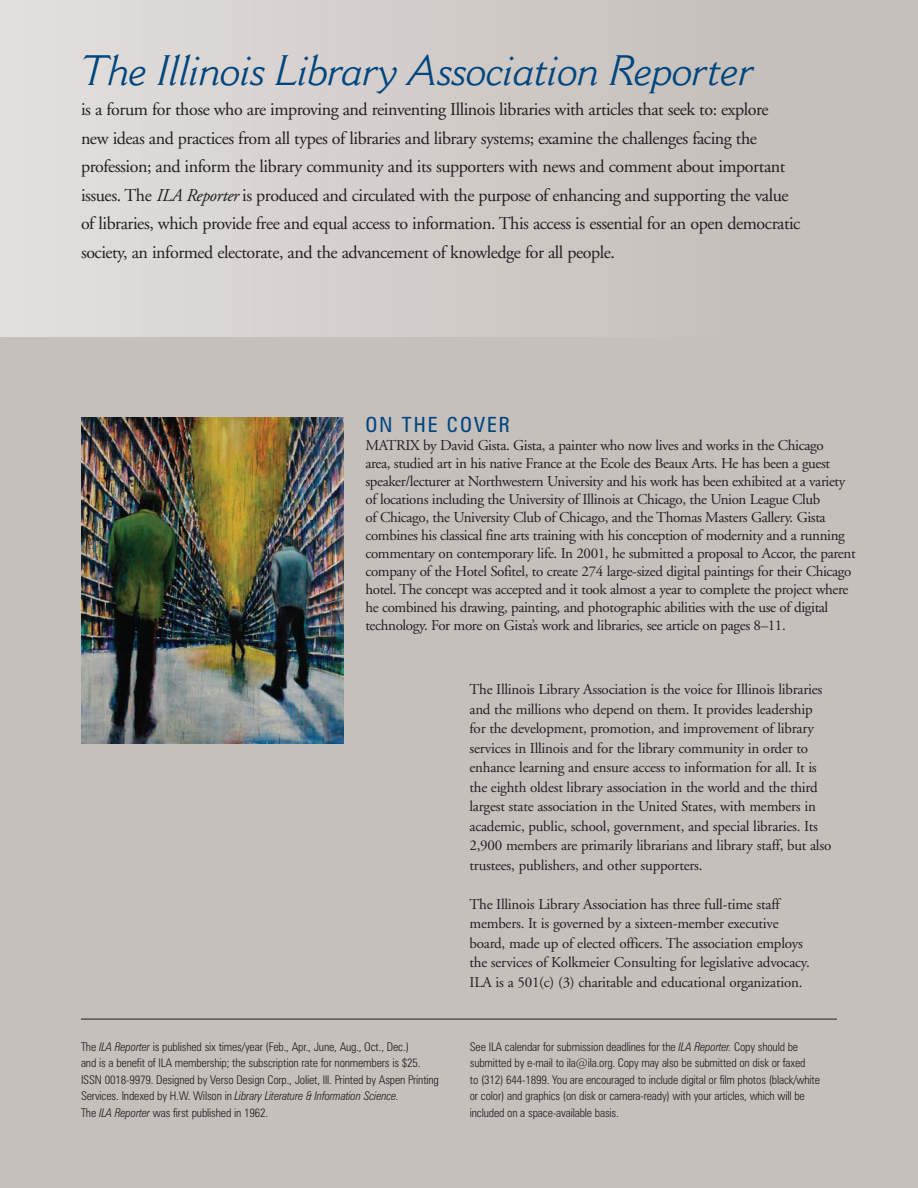
<style>
.page{position:relative;width:918px;height:1188px;background:#c6c0bd}
.page>*{position:absolute;margin:0;border:0;box-sizing:border-box;transform-origin:0 0}
.t1{font:italic 42px "Cantoria";letter-spacing:-.015em;color:#00467f}
.t2{font:condensed 21px "Zurich BT";letter-spacing:.095em;color:#00467f}
.t3{font:18px/28.5px "Adobe Garamond";letter-spacing:-.025em;color:#231f20}
.t4{font:15px/19.5px "Adobe Garamond";letter-spacing:-.025em;color:#231f20}
.t5{font:300 condensed 12px/16.5px "Zurich BT";letter-spacing:-.015em;color:#231f20}
.s1{font-style:italic}
</style>
<div class="page">
<hr style="left:0;top:0;width:4px;height:336px;background:#e4e0de">
<div style="left:11px;top:0;width:15px;height:336px;background:#e3dfdd"></div>
<div style="left:33px;top:0;width:16px;height:336px;background:#e2dedb"></div>
<div style="left:55px;top:0;width:16px;height:336px;background:#e1ddda"></div>
<div style="left:78px;top:0;width:16px;height:336px;background:#e0dcd9"></div>
<div style="left:100px;top:0;width:16px;height:336px;background:#dfdbd8"></div>
<div style="left:123px;top:0;width:15px;height:336px;background:#dedad7"></div>
<div style="left:145px;top:0;width:16px;height:336px;background:#ddd9d7"></div>
<div style="left:167px;top:0;width:16px;height:336px;background:#dcd8d6"></div>
<div style="left:190px;top:0;width:15px;height:336px;background:#dbd7d4"></div>
<div style="left:212px;top:0;width:16px;height:336px;background:#dad6d3"></div>
<div style="left:234px;top:0;width:16px;height:336px;background:#dad5d2"></div>
<div style="left:257px;top:0;width:15px;height:336px;background:#d9d4d1"></div>
<div style="left:279px;top:0;width:16px;height:336px;background:#d8d3d0"></div>
<div style="left:301px;top:0;width:16px;height:336px;background:#d7d2cf"></div>
<div style="left:324px;top:0;width:16px;height:336px;background:#d6d1ce"></div>
<div style="left:346px;top:0;width:16px;height:336px;background:#d5d0cd"></div>
<div style="left:369px;top:0;width:15px;height:336px;background:#d4cfcc"></div>
<div style="left:391px;top:0;width:16px;height:336px;background:#d3cecb"></div>
<div style="left:413px;top:0;width:16px;height:336px;background:#d2cdca"></div>
<div style="left:436px;top:0;width:15px;height:336px;background:#d2ccc9"></div>
<div style="left:458px;top:0;width:16px;height:336px;background:#d1cbc8"></div>
<div style="left:480px;top:0;width:16px;height:336px;background:#d0cac7"></div>
<div style="left:503px;top:0;width:15px;height:336px;background:#cfc9c6"></div>
<div style="left:525px;top:0;width:16px;height:336px;background:#cec8c5"></div>
<div style="left:547px;top:0;width:16px;height:336px;background:#cdc7c4"></div>
<div style="left:570px;top:0;width:16px;height:336px;background:#ccc7c3"></div>
<div style="left:592px;top:0;width:16px;height:336px;background:#ccc6c2"></div>
<div style="left:615px;top:0;width:15px;height:336px;background:#cbc5c1"></div>
<div style="left:637px;top:0;width:16px;height:336px;background:#cac4c0"></div>
<img style="left:81px;top:417px;width:262px;height:326px">
<hr style="left:81px;top:1019px;width:756px;height:1px;background:#231f20">
<h1 class="t1" style="left:81px;top:54px;width:675px">The Illinois Library Association Reporter</h1>
<p class="t3" style="left:81px;top:97px;width:721px">is a forum for those who are improving and reinventing Illinois libraries with articles that seek to: explore new ideas and practices from all types of libraries and library systems; examine the challenges facing the profession; and inform the library community and its supporters with news and comment about important issues. The <span class="s1">ILA Reporter</span> is produced and circulated with the purpose of enhancing and supporting the value of libraries, which provide free and equal access to information. This access is essential for an open democratic society, an informed electorate, and the advancement of knowledge for all people.</p>
<h2 class="t2" style="left:365px;top:417px;width:146px">ON THE COVER</h2>
<p class="t4" style="left:365px;top:438px;width:492px;line-height:18px">MATRIX by David Gista. Gista, a painter who now lives and works in the Chicago<br>area, studied art in his native France at the Ecole des Beaux Arts. He has been a guest speaker/lecturer at Northwestern University and his work has been exhibited at a variety of locations including the University of Illinois at Chicago, the Union League Club<br>of Chicago, the University Club of Chicago, and the Thomas Masters Gallery. Gista combines his classical fine arts training with his conception of modernity and a running commentary on contemporary life. In 2001, he submitted a proposal to Accor, the parent company of the Hotel Sofitel, to create 274 large-sized digital paintings for their Chicago hotel. The concept was accepted and it took almost a year to complete the project where he combined his drawing, painting, and photographic abilities with the use of digital technology. For more on Gista’s work and libraries, see article on pages 8–11.</p>
<p class="t4" style="left:470px;top:681px;width:363px">The Illinois Library Association is the voice for Illinois libraries and the millions who depend on them. It provides leadership for the development, promotion, and improvement of library services in Illinois and for the library community in order to enhance learning and ensure access to information for all. It is the eighth oldest library association in the world and the third largest state association in the United States, with members in academic, public, school, government, and special libraries. Its 2,900 members are primarily librarians and library staff, but also trustees, publishers, and other supporters.</p>
<p class="t4" style="left:470px;top:896px;width:342px">The Illinois Library Association has three full-time staff members. It is governed by a sixteen-member executive board, made up of elected officers. The association employs the services of Kolkmeier Consulting for legislative advocacy.<br>ILA is a 501(c) (3) charitable and educational organization.</p>
<p class="t5" style="left:81px;top:1040px;width:360px">The <span class="s1">ILA Reporter</span> is published six times/year (Feb., Apr., June, Aug., Oct., Dec.)<br>and is a benefit of ILA membership; the subscription rate for nonmembers is $25.<br>ISSN 0018-9979. Designed by Verso Design Corp., Joliet, Ill. Printed by Aspen Printing Services. Indexed by H.W. Wilson in <span class="s1">Library Literature &amp; Information Science.<br></span>The <span class="s1">ILA Reporter</span> was first published in 1962.</p>
<p class="t5" style="left:470px;top:1040px;width:352px">See ILA calendar for submission deadlines for the <span class="s1">ILA Reporter.</span> Copy should be submitted by e-mail to ila@ila.org. Copy may also be submitted on disk or faxed<br>to (312) 644-1899. You are encouraged to include digital or film photos (black/white or color) and graphics (on disk or camera-ready) with your articles, which will be included on a space-available basis.</p>
</div>
